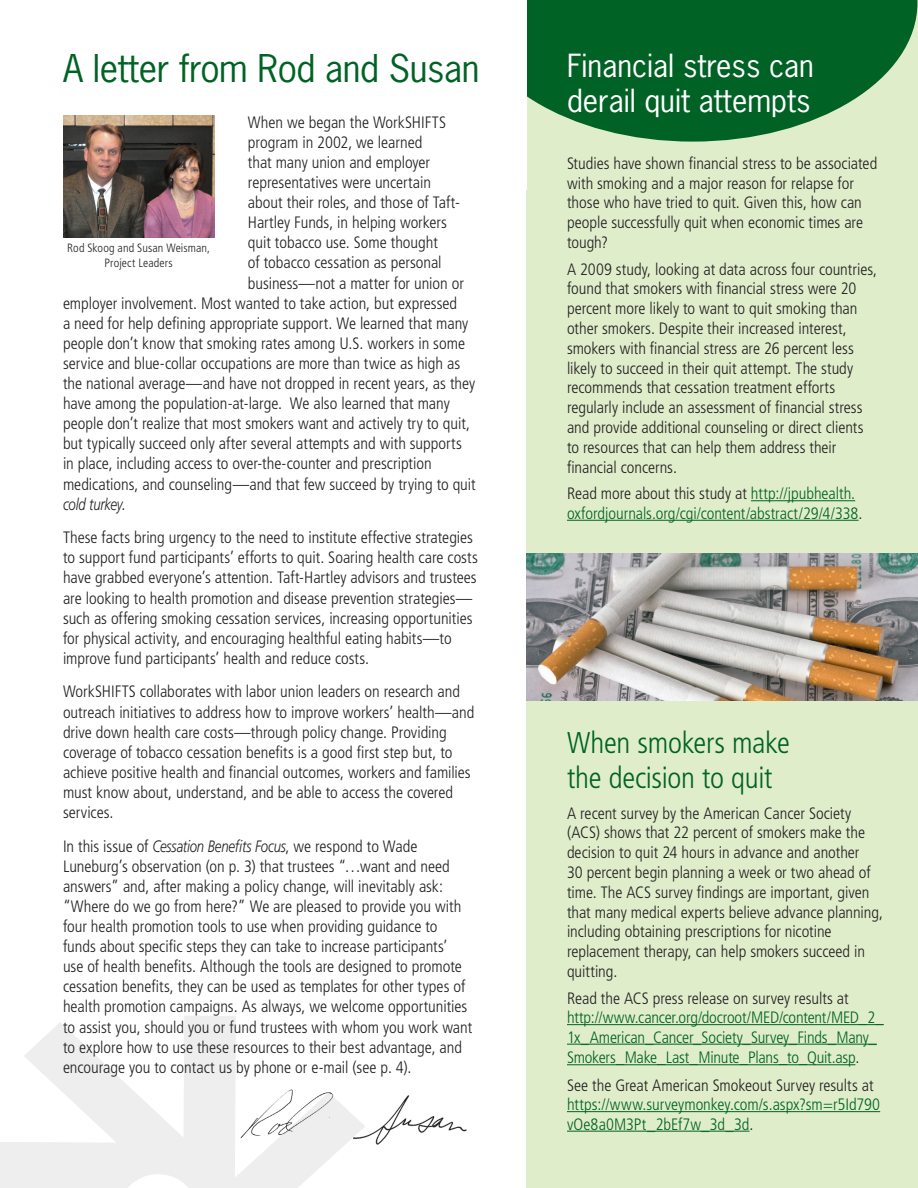
<style>
.page{position:relative;width:918px;height:1188px;background:#fff}
.page>*{position:absolute;margin:0;border:0;box-sizing:border-box;transform-origin:0 0}
.t1{font:36px "News Gothic Std";letter-spacing:-.01em;color:#006224}
.t2{font:30px/34.5px "News Gothic Std";color:#fff}
.t3{font:300 condensed 30px/34.5px "Frutiger";letter-spacing:-.01em;color:#006224}
.t4{font:300 condensed 16.5px/20.1px "Frutiger";letter-spacing:-.005em;color:#231f20}
.t5{font:300 condensed 16.5px/19.5px "Frutiger";letter-spacing:-.005em;color:#006224}
.t6{font:italic 300 16.5px "Frutiger";letter-spacing:-.015em;color:#231f20;scale:.8 1}
.t7{font:300 condensed 12px/14.4px "Frutiger";letter-spacing:.01em;color:#231f20;text-align:center}
.s1{font-style:normal;font-stretch:condensed}
.s2{font-style:italic;font-stretch:normal}
.s3{color:#231f20}
</style>
<div class="page">
<svg style="left:0;top:1016px;width:353px;height:172px"></svg>
<svg style="left:118px;top:1174px;width:81px;height:14px"></svg>
<div style="left:526px;top:0;width:392px;height:1188px;background:#dfedcb"></div>
<svg style="left:526px;top:0;width:391px;height:142px;fill:#006224"></svg>
<hr style="left:751px;top:500px;width:104px;height:1px;background:#006224">
<hr style="left:567px;top:520px;width:292px;height:1px;background:#006224">
<img style="left:63px;top:115px;width:151px;height:123px">
<img style="left:353px;top:1095px;width:114px;height:50px">
<img style="left:235px;top:1077px;width:102px;height:85px">
<hr style="left:567px;top:1024px;width:317px;height:1px;background:#006224">
<hr style="left:567px;top:1044px;width:310px;height:1px;background:#006224">
<hr style="left:567px;top:1064px;width:288px;height:1px;background:#006224">
<hr style="left:567px;top:1111px;width:313px;height:1px;background:#006224">
<hr style="left:567px;top:1131px;width:183px;height:1px;background:#006224">
<img style="left:526px;top:554px;width:392px;height:147px">
<p class="t1" style="left:63px;top:45px;width:418px">A letter from Rod and Susan</p>
<p class="t4" style="left:248px;top:112px;width:200px">When we began the WorkSHIFTS</p>
<p class="t4" style="left:248px;top:132px;width:176px">program in 2002, we learned</p>
<p class="t4" style="left:248px;top:152px;width:184px">that many union and employer</p>
<p class="t4" style="left:248px;top:173px;width:185px">representatives were uncertain</p>
<p class="t4" style="left:248px;top:193px;width:214px">about their roles, and those of Taft-</p>
<p class="t4" style="left:248px;top:213px;width:201px">Hartley Funds, in helping workers</p>
<p class="t4" style="left:248px;top:233px;width:191px">quit tobacco use. Some thought</p>
<p class="t4" style="left:248px;top:253px;width:195px">of tobacco cessation as personal</p>
<p class="t4" style="left:248px;top:273px;width:218px">business—not a matter for union or</p>
<p class="t4" style="left:63px;top:293px;width:396px">employer involvement. Most wanted to take action, but expressed</p>
<p class="t4" style="left:63px;top:313px;width:407px">a need for help defining appropriate support. We learned that many</p>
<p class="t4" style="left:63px;top:333px;width:404px">people don’t know that smoking rates among U.S. workers in some</p>
<p class="t4" style="left:63px;top:353px;width:399px">service and blue-collar occupations are more than twice as high as</p>
<p class="t4" style="left:63px;top:374px;width:414px">the national average—and have not dropped in recent years, as they</p>
<p class="t4" style="left:63px;top:394px;width:388px">have among the population-at-large. We also learned that many</p>
<p class="t4" style="left:63px;top:414px;width:409px">people don’t realize that most smokers want and actively try to quit,</p>
<p class="t4" style="left:63px;top:434px;width:400px">but typically succeed only after several attempts and with supports</p>
<p class="t4" style="left:63px;top:454px;width:370px">in place, including access to over-the-counter and prescription</p>
<p class="t4" style="left:63px;top:474px;width:414px">medications, and counseling-—and that few succeed by trying to quit</p>
<p class="t6" style="left:63px;top:495px;width:80px">cold turkey<span class="s1">.</span></p>
<p class="t4" style="left:63px;top:528px;width:416px">These facts bring urgency to the need to institute effective strategies to support fund participants’ efforts to quit. Soaring health care costs have grabbed everyone’s attention. Taft-Hartley advisors and trustees are looking to health promotion and disease prevention strategies— such as offering smoking cessation services, increasing opportunities for physical activity, and encouraging healthful eating habits—to improve fund participants’ health and reduce costs.</p>
<p class="t4" style="left:63px;top:682px;width:413px">WorkSHIFTS collaborates with labor union leaders on research and outreach initiatives to address how to improve workers’ health—and drive down health care costs—through policy change. Providing coverage of tobacco cessation benefits is a good first step but, to achieve positive health and financial outcomes, workers and families must know about, understand, and be able to access the covered services.</p>
<p class="t4" style="left:63px;top:836px;width:411px">In this issue of <span class="s2">Cessation Benefits Focus</span>, we respond to Wade Luneburg’s observation (on p. 3) that trustees “…want and need answers” and, after making a policy change, will inevitably ask: “Where do we go from here?” We are pleased to provide you with four health promotion tools to use when providing guidance to funds about specific steps they can take to increase participants’<br>use of health benefits. Although the tools are designed to promote cessation benefits, they can be used as templates for other types of health promotion campaigns. As always, we welcome opportunities to assist you, should you or fund trustees with whom you work want to explore how to use these resources to their best advantage, and encourage you to contact us by phone or e-mail (see p. 4).</p>
<p class="t7" style="left:67px;top:241px;width:144px">Rod Skoog and Susan Weisman,<br>Project Leaders</p>
<p class="t2" style="left:567px;top:49px;width:248px">Financial stress can derail quit attempts</p>
<p class="t4" style="left:567px;top:153px;width:312px">Studies have shown financial stress to be associated with smoking and a major reason for relapse for those who have tried to quit. Given this, how can people successfully quit when economic times are tough?</p>
<p class="t4" style="left:567px;top:259px;width:312px">A 2009 study, looking at data across four countries, found that smokers with financial stress were 20 percent more likely to want to quit smoking than other smokers. Despite their increased interest, smokers with financial stress are 26 percent less likely to succeed in their quit attempt. The study recommends that cessation treatment efforts regularly include an assessment of financial stress and provide additional counseling or direct clients to resources that can help them address their financial concerns.</p>
<p class="t5" style="left:567px;top:484px;width:297px"><span class="s3">Read more about this study at</span> http://jpubhealth. oxfordjournals.org/cgi/content/abstract/29/4/338<span class="s3">.</span></p>
<p class="t3" style="left:567px;top:726px;width:224px">When smokers make the decision to quit</p>
<p class="t4" style="left:567px;top:803px;width:318px">A recent survey by the American Cancer Society (ACS) shows that 22 percent of smokers make the decision to quit 24 hours in advance and another<br>30 percent begin planning a week or two ahead of time. The ACS survey findings are important, given that many medical experts believe advance planning, including obtaining prescriptions for nicotine replacement therapy, can help smokers succeed in quitting.</p>
<p class="t5" style="left:567px;top:988px;width:318px"><span class="s3">Read the ACS press release on survey results at </span>http://www.cancer.org/docroot/MED/content/MED_2_ 1x_American_Cancer_Society_Survey_Finds_Many_ Smokers_Make_Last_Minute_Plans_to_Quit.asp<span class="s3">.</span></p>
<p class="t5" style="left:567px;top:1075px;width:315px"><span class="s3">See the Great American Smokeout Survey results at </span>https://www.surveymonkey.com/s.aspx?sm=r5Id790 vOe8a0M3Pt_2bEf7w_3d_3d<span class="s3">.</span></p>
</div>
